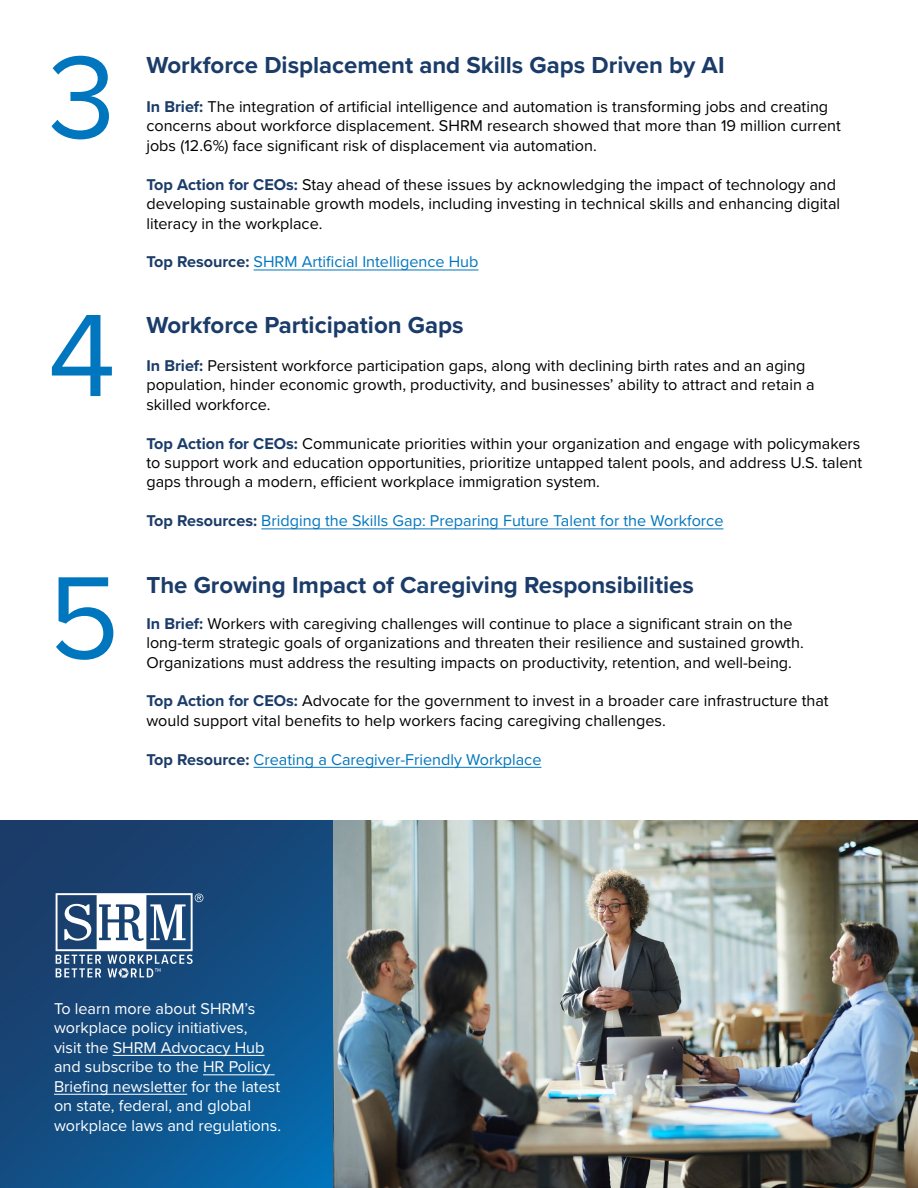
<style>
.page{position:relative;width:918px;height:1188px;background:#fff}
.page>*{position:absolute;margin:0;border:0;box-sizing:border-box;transform-origin:0 0}
.t1{font:121.5px/260.2px "Proxima Nova";color:#0076be;text-align:justify}
.t2{font:700 24px "Proxima Nova";color:#1b3c69}
.t3{font:16.2px/19.5px "Proxima Nova";color:#000}
.t4{font:16.2px/19.5px "Proxima Nova";color:#fff}
.t5{font:16.2px "Proxima Nova";color:#0076be}
.s1{font-weight:700;color:#1b3c69}
</style>
<div class="page">
<img style="left:333px;top:821px;width:585px;height:367px">
<svg style="left:0;top:821px;width:333px;height:367px;background:#124e83"></svg>
<hr style="left:261px;top:528px;width:462px;height:1px;background:#0076be">
<hr style="left:254px;top:767px;width:287px;height:1px;background:#0076be">
<hr style="left:113px;top:1055px;width:152px;height:1px;background:#fff">
<hr style="left:203px;top:1074px;width:72px;height:1px;background:#fff">
<hr style="left:54px;top:1094px;width:133px;height:1px;background:#fff">
<hr style="left:254px;top:270px;width:224px;height:1px;background:#0076be">
<svg style="left:56px;top:893px;width:147px;height:84px"></svg>
<h1 class="t1" style="left:48px;top:-38px;width:73px">3<br>4<br>5</h1>
<h2 class="t2" style="left:146px;top:47px;width:580px">Workforce Displacement and Skills Gaps Driven by AI</h2>
<p class="t3" style="left:146px;top:96px;width:696px"><span class="s1">In Brief:</span> The integration of artificial intelligence and automation is transforming jobs and creating concerns about workforce displacement. SHRM research showed that more than 19 million current jobs (12.6%) face significant risk of displacement via automation.</p>
<p class="t3" style="left:146px;top:174px;width:695px"><span class="s1">Top Action for CEOs:</span> Stay ahead of these issues by acknowledging the impact of technology and developing sustainable growth models, including investing in technical skills and enhancing digital literacy in the workplace.</p>
<p class="t5" style="left:146px;top:250px;width:334px"><span class="s1">Top Resource:</span> SHRM Artificial Intelligence Hub</p>
<h2 class="t2" style="left:146px;top:307px;width:319px">Workforce Participation Gaps</h2>
<p class="t3" style="left:146px;top:355px;width:670px"><span class="s1">In Brief:</span> Persistent workforce participation gaps, along with declining birth rates and an aging population, hinder economic growth, productivity, and businesses’ ability to attract and retain a skilled workforce.</p>
<p class="t3" style="left:146px;top:433px;width:717px;text-align:justify"><span class="s1">Top Action for CEOs:</span> Communicate priorities within your organization and engage with policymakers to support work and education opportunities, prioritize untapped talent pools, and address U.S. talent gaps through a modern, efficient workplace immigration system.</p>
<p class="t5" style="left:146px;top:509px;width:579px"><span class="s1">Top Resources:</span> Bridging the Skills Gap: Preparing Future Talent for the Workforce</p>
<h2 class="t2" style="left:146px;top:567px;width:549px">The Growing Impact of Caregiving Responsibilities</h2>
<p class="t3" style="left:146px;top:613px;width:659px"><span class="s1">In Brief:</span> Workers with caregiving challenges will continue to place a significant strain on the long-term strategic goals of organizations and threaten their resilience and sustained growth.<br>Organizations must address the resulting impacts on productivity, retention, and well-being.</p>
<p class="t3" style="left:146px;top:691px;width:684px"><span class="s1">Top Action for CEOs:</span> Advocate for the government to invest in a broader care infrastructure that would support vital benefits to help workers facing caregiving challenges.</p>
<p class="t5" style="left:146px;top:747px;width:397px"><span class="s1">Top Resource:</span> Creating a Caregiver-Friendly Workplace</p>
<p class="t4" style="left:54px;top:998px;width:229px">To learn more about SHRM’s workplace policy initiatives,<br>visit the SHRM Advocacy Hub and subscribe to the HR Policy<br>Briefing newsletter for the latest on state, federal, and global workplace laws and regulations.</p>
</div>
